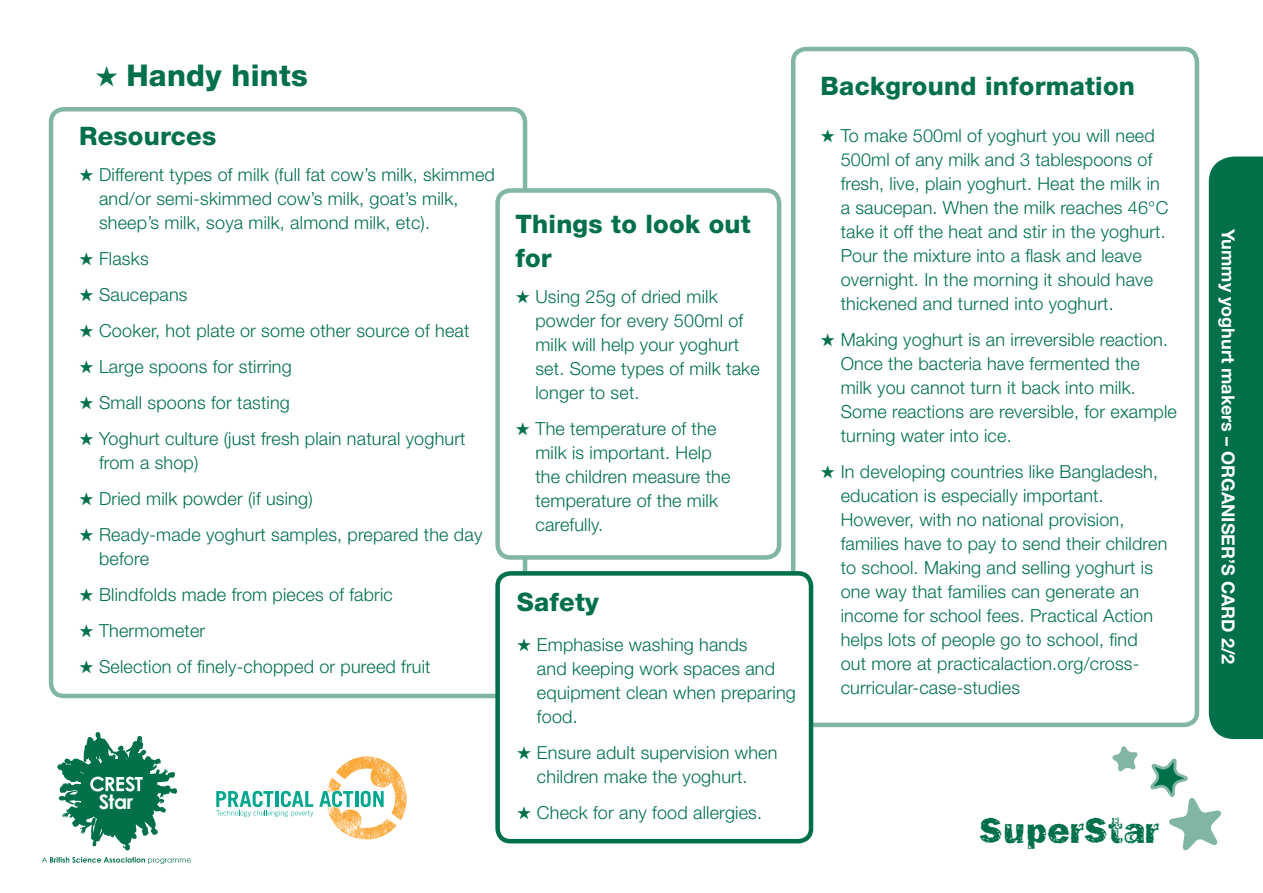
<style>
.page{position:relative;width:1263px;height:893px;background:#fff}
.page>*{position:absolute;margin:0;border:0;box-sizing:border-box;transform-origin:0 0}
.t1{font:37.2px "Frankie";color:#007049}
.t2{font:800 30px "Helvetica Neue";letter-spacing:.01em;color:#007049}
.t3{font:800 25.5px/33.6px "Helvetica Neue";letter-spacing:.01em;color:#007049}
.t4{font:700 19.95px "Century Gothic";color:#fff}
.t5{font:300 18px/24px "Helvetica Neue";letter-spacing:.01em;color:#007049}
.t6{font:700 18px "Helvetica Neue";color:#fff}
</style>
<div class="page">
<div style="left:49px;top:107px;width:478px;height:591px;border:4px solid #82b6a4;border-radius:13px"></div>
<div style="left:1209px;top:157px;width:54px;height:582px;background:#007049"></div>
<svg style="left:1150px;top:758px;width:72px;height:93px"></svg>
<svg style="left:1112px;top:747px;width:26px;height:25px"></svg>
<svg style="left:42px;top:857px;width:149px;height:7px"></svg>
<svg style="left:57px;top:732px;width:120px;height:118px"></svg>
<div style="left:791px;top:47px;width:408px;height:680px;border:4px solid #82b6a4;border-radius:13px"></div>
<div style="left:498px;top:190px;width:281px;height:367px;background:#fff;border-radius:13px"></div>
<div style="left:495px;top:188px;width:286px;height:372px;border:4px solid #82b6a4;border-radius:13px"></div>
<div style="left:498px;top:573px;width:313px;height:268px;background:#fff;border-radius:13px"></div>
<div style="left:495px;top:571px;width:318px;height:272px;border:4px solid #007049;border-radius:13px"></div>
<img style="left:327px;top:756px;width:80px;height:83px">
<svg style="left:216px;top:791px;width:97px;height:26px"></svg>
<hr style="left:355px;top:791px;width:3px;height:16px;background:#00a78f">
<svg style="left:361px;top:791px;width:23px;height:16px"></svg>
<svg style="left:319px;top:791px;width:34px;height:16px"></svg>
<p class="t2" style="left:95px;top:57px;width:214px">★ Handy hints</p>
<p class="t3" style="left:79px;top:119px;width:139px">Resources</p>
<p class="t5" style="left:99px;top:162px;width:397px;text-indent:-20px">★ Different types of milk (full fat cow’s milk, skimmed and/or semi-skimmed cow’s milk, goat’s milk, sheep’s milk, soya milk, almond milk, etc).</p>
<p class="t5" style="left:79px;top:246px;width:71px">★ Flasks</p>
<p class="t5" style="left:79px;top:282px;width:110px">★ Saucepans</p>
<p class="t5" style="left:79px;top:318px;width:392px">★ Cooker, hot plate or some other source of heat</p>
<p class="t5" style="left:79px;top:354px;width:214px">★ Large spoons for stirring</p>
<p class="t5" style="left:79px;top:390px;width:212px">★ Small spoons for tasting</p>
<p class="t5" style="left:99px;top:426px;width:368px;text-indent:-20px">★ Yoghurt culture (just fresh plain natural yoghurt from a shop)</p>
<p class="t5" style="left:79px;top:486px;width:235px">★ Dried milk powder (if using)</p>
<p class="t5" style="left:99px;top:522px;width:385px;text-indent:-20px">★ Ready-made yoghurt samples, prepared the day before</p>
<p class="t5" style="left:79px;top:582px;width:315px">★ Blindfolds made from pieces of fabric</p>
<p class="t5" style="left:79px;top:618px;width:128px">★ Thermometer</p>
<p class="t5" style="left:79px;top:654px;width:353px">★ Selection of finely-chopped or pureed fruit</p>
<p class="t4" style="left:99px;top:789px;width:36px">Star</p>
<p class="t3" style="left:515px;top:207px;width:237px">Things to look out for</p>
<p class="t5" style="left:535px;top:284px;width:226px;text-indent:-20px">★ Using 25g of dried milk powder for every 500ml of milk will help your yoghurt set. Some types of milk take longer to set.</p>
<p class="t5" style="left:535px;top:416px;width:196px;text-indent:-20px">★ The temperature of the milk is important. Help the children measure the temperature of the milk carefully.</p>
<p class="t3" style="left:517px;top:585px;width:84px">Safety</p>
<p class="t5" style="left:537px;top:633px;width:260px;text-indent:-20px">★ Emphasise washing hands<br>and keeping work spaces and equipment clean when preparing food.</p>
<p class="t5" style="left:517px;top:741px;width:262px;text-align:center">★ Ensure adult supervision when children make the yoghurt.</p>
<p class="t5" style="left:517px;top:801px;width:247px">★ Check for any food allergies.</p>
<p class="t3" style="left:821px;top:69px;width:316px">Background information</p>
<p class="t5" style="left:841px;top:123px;width:329px;text-indent:-20px">★ To make 500ml of yoghurt you will need 500ml of any milk and 3 tablespoons of fresh, live, plain yoghurt. Heat the milk in a saucepan. When the milk reaches 46°C take it off the heat and stir in the yoghurt.<br>Pour the mixture into a flask and leave overnight. In the morning it should have thickened and turned into yoghurt.</p>
<p class="t5" style="left:841px;top:327px;width:338px;text-indent:-20px">★ Making yoghurt is an irreversible reaction.<br>Once the bacteria have fermented the<br>milk you cannot turn it back into milk.<br>Some reactions are reversible, for example turning water into ice.</p>
<p class="t5" style="left:841px;top:459px;width:328px;text-indent:-20px">★ In developing countries like Bangladesh, education is especially important.<br>However, with no national provision, families have to pay to send their children to school. Making and selling yoghurt is one way that families can generate an income for school fees. Practical Action helps lots of people go to school, find out more at practicalaction.org/cross&shy;curricular-case-studies</p>
<p class="t1" style="left:979px;top:809px;width:182px">SuperStar</p>
<p class="t6" style="left:1239px;top:229px;width:437px;rotate:90deg">Yummy yoghurt makers – ORGANISER’S CARD 2/2</p>
</div>
